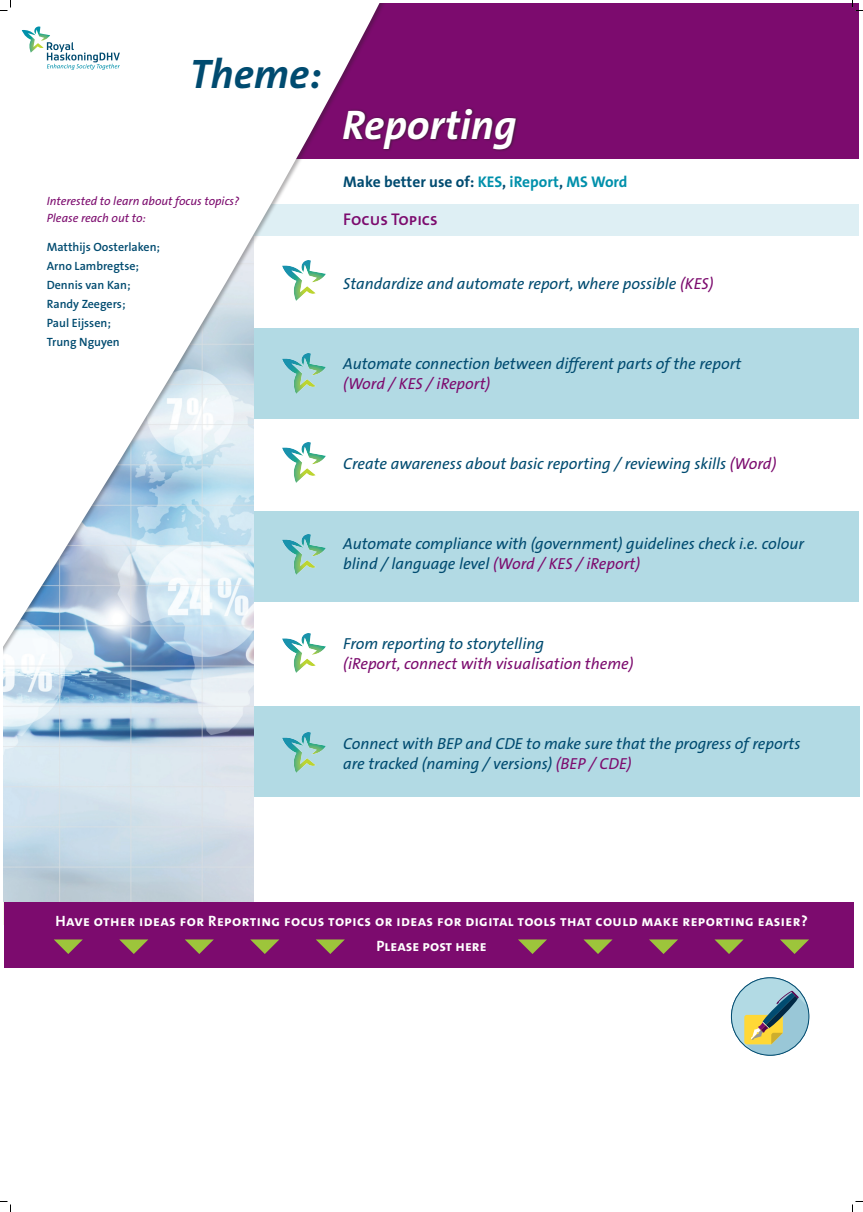
<style>
.page{position:relative;width:863px;height:1212px;background:#fff}
.page>*{position:absolute;margin:0;border:0;box-sizing:border-box;transform-origin:0 0}
.t1{font:italic 700 41.5px "The Sans Os F";color:#fff}
.t2{font:italic 700 41.5px "The Sans Os F";color:#004b70}
.t3{font:600 17px "The Sans Os F";color:#7c0b6e}
.t4{font:italic 16px/20px "The Sans Os F";color:#004b70}
.t5{font:italic 16px "The Sans Os F";color:#7c0b6e}
.t6{font:700 15.5px "The Sans Os F";color:#004b70}
.t7{font:700 15px/25px "The Sans Os F";letter-spacing:.025em;color:#fff;text-align:center}
.t8{font:600 12px/19px "The Sans Os F";color:#004b70}
.t9{font:italic 12px/17px "The Sans Os F";color:#7c0b6e}
.s1{color:#0090ab}
.s2{color:#7c0b6e}
</style>
<div class="page">
<div style="left:3px;top:511px;width:856px;height:91px;background:#b2dae4"></div>
<div style="left:3px;top:329px;width:856px;height:90px;background:#b2dae4"></div>
<div style="left:3px;top:707px;width:856px;height:90px;background:#b2dae4"></div>
<img style="left:3px;top:731px;width:251px;height:171px">
<div style="left:3px;top:205px;width:856px;height:31px;background:#deeff4"></div>
<div style="left:3px;top:3px;width:856px;height:156px;background:#7c0b6e"></div>
<svg style="left:3px;top:3px;width:453px;height:725px;fill:#fff"></svg>
<div style="left:341px;top:106px;width:178px;height:47px;background:#231f20;opacity:.75"></div>
<div style="left:5px;top:902px;width:849px;height:65px;background:#7c0b6e"></div>
<svg style="left:54px;top:939px;width:29px;height:15px"></svg>
<svg style="left:119px;top:939px;width:29px;height:15px"></svg>
<svg style="left:185px;top:939px;width:29px;height:15px"></svg>
<svg style="left:250px;top:939px;width:29px;height:15px"></svg>
<svg style="left:316px;top:939px;width:29px;height:15px"></svg>
<svg style="left:518px;top:939px;width:29px;height:15px"></svg>
<svg style="left:583px;top:939px;width:29px;height:15px"></svg>
<svg style="left:649px;top:939px;width:29px;height:15px"></svg>
<svg style="left:714px;top:939px;width:29px;height:15px"></svg>
<svg style="left:780px;top:939px;width:29px;height:15px"></svg>
<svg style="left:22px;top:26px;width:98px;height:44px;background:#dceaec"></svg>
<img style="left:282px;top:261px;width:43px;height:39px">
<img style="left:282px;top:354px;width:43px;height:39px">
<img style="left:283px;top:443px;width:43px;height:39px">
<img style="left:282px;top:534px;width:43px;height:40px">
<img style="left:282px;top:633px;width:43px;height:40px">
<img style="left:282px;top:732px;width:43px;height:40px">
<svg style="left:731px;top:977px;width:78px;height:78px"></svg>
<div style="left:731px;top:977px;width:78px;height:78px;border:1px solid #004b70;border-radius:50%"></div>
<svg style="left:0;top:0;width:11px;height:11px"></svg>
<svg style="left:0;top:1201px;width:11px;height:11px"></svg>
<svg style="left:852px;top:0;width:11px;height:11px"></svg>
<svg style="left:852px;top:1201px;width:11px;height:11px"></svg>
<h1 class="t2" style="left:190px;top:48px;width:133px">Theme:</h1>
<p class="t9" style="left:47px;top:192px;width:194px">Interested to learn about focus topics?<br>Please reach out to:</p>
<p class="t8" style="left:47px;top:237px;width:115px">Matthijs Oosterlaken;<br>Arno Lambregtse;<br>Dennis van Kan;<br>Randy Zeegers;<br>Paul Eijssen;<br>Trung Nguyen</p>
<h1 class="t1" style="left:342px;top:98px;width:176px">Reporting</h1>
<p class="t6" style="left:343px;top:172px;width:286px">Make better use of: <span class="s1">KES</span>, <span class="s1">iReport</span>, <span class="s1">MS Word</span></p>
<p class="t3" style="left:343px;top:208px;width:96px">Focus Topics</p>
<p class="t4" style="left:343px;top:273px;width:372px">Standardize and automate report, where possible <span class="s2">(KES)</span></p>
<p class="t4" style="left:343px;top:353px;width:400px">Automate connection between different parts of the report</p>
<p class="t5" style="left:343px;top:373px;width:149px">(Word / KES / iReport)</p>
<p class="t4" style="left:343px;top:453px;width:435px">Create awareness about basic reporting / reviewing skills <span class="s2">(Word)</span></p>
<p class="t4" style="left:343px;top:533px;width:462px">Automate compliance with (government) guidelines check i.e. colour blind / language level <span class="s2">(Word / KES / iReport)</span></p>
<p class="t4" style="left:343px;top:633px;width:202px">From reporting to storytelling</p>
<p class="t5" style="left:343px;top:653px;width:292px">(iReport, connect with visualisation theme)</p>
<p class="t4" style="left:343px;top:733px;width:459px">Connect with BEP and CDE to make sure that the progress of reports are tracked (naming / versions) <span class="s2">(BEP / CDE)</span></p>
<p class="t7" style="left:55px;top:908px;width:754px">Have other ideas for Reporting focus topics or ideas for digital tools that could make reporting easier?<br>Please post here</p>
</div>
